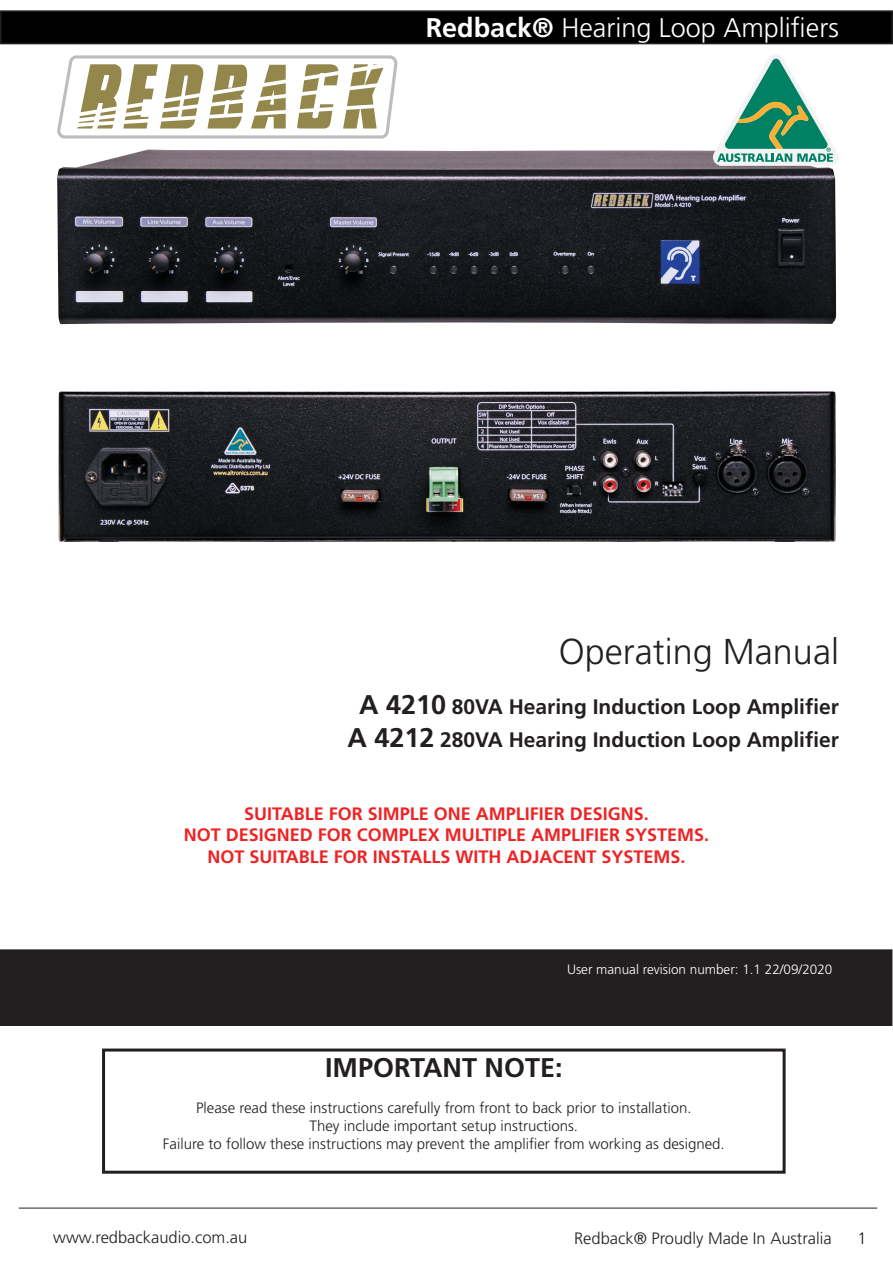
<style>
.page{position:relative;width:893px;height:1263px;background:#fff}
.page>*{position:absolute;margin:0;border:0;box-sizing:border-box;transform-origin:0 0}
.Level_3{font:300 36px "Frutiger LT Std";color:#231f20}
.t1{font:300 27px "Frutiger LT Std";color:#fff}
.t2{font:700 27px "Frutiger LT Std";color:#231f20}
.Level_3-2{font:700 21px "Frutiger LT Std";color:#231f20}
.t3{font:700 18px "Frutiger LT Std";color:#ee2324}
.t4{font:300 16.5px "Frutiger LT Std";color:#231f20}
.t5{font:300 15px "Frutiger LT Std";color:#231f20}
.t6{font:300 13.5px "Frutiger LT Std";color:#fff}
.s1{font-weight:700}
.s2{font-size:27px}
</style>
<div class="page">
<div style="left:1px;top:11px;width:891px;height:33px;background:#000"></div>
<div style="left:0;top:10px;width:893px;height:34px;border:2px solid #231f20"></div>
<hr style="left:19px;top:1208px;width:858px;height:1px;background:#231f20">
<div style="left:102px;top:1048px;width:684px;height:126px;border:3px solid #231f20"></div>
<img style="left:57px;top:150px;width:779px;height:174px">
<img style="left:58px;top:391px;width:778px;height:151px">
<svg style="left:57px;top:55px;width:341px;height:84px"></svg>
<svg style="left:713px;top:54px;width:126px;height:112px"></svg>
<div style="left:0;top:950px;width:892px;height:75px;background:#231f20"></div>
<div style="left:0;top:949px;width:892px;height:77px;border:2px solid #231f20"></div>
<h2 class="t1" style="left:426px;top:12px;width:415px"><span class="s1">Redback®</span> Hearing Loop Amplifiers</h2>
<p class="Level_3" style="left:559px;top:631px;width:282px">Operating Manual</p>
<p class="Level_3-2" style="left:359px;top:694px;width:481px"><span class="s2">A 4210</span> 80VA Hearing Induction Loop Amplifier</p>
<p class="Level_3-2" style="left:347px;top:727px;width:493px"><span class="s2">A 4212</span> 280VA Hearing Induction Loop Amplifier</p>
<p class="t3" style="left:244px;top:803px;width:406px">SUITABLE FOR SIMPLE ONE AMPLIFIER DESIGNS.</p>
<p class="t3" style="left:184px;top:825px;width:527px">NOT DESIGNED FOR COMPLEX MULTIPLE AMPLIFIER SYSTEMS.</p>
<p class="t3" style="left:207px;top:846px;width:480px">NOT SUITABLE FOR INSTALLS WITH ADJACENT SYSTEMS.</p>
<p class="t6" style="left:567px;top:962px;width:267px">User manual revision number: 1.1 22/09/2020</p>
<p class="t2" style="left:325px;top:1051px;width:239px">IMPORTANT NOTE:</p>
<p class="t5" style="left:196px;top:1099px;width:497px">Please read these instructions carefully from front to back prior to installation.</p>
<p class="t5" style="left:310px;top:1117px;width:270px">They include important setup instructions.</p>
<p class="t5" style="left:163px;top:1135px;width:563px">Failure to follow these instructions may prevent the amplifier from working as designed.</p>
<p class="t4" style="left:53px;top:1228px;width:196px">www.redbackaudio.com.au</p>
<p class="t4" style="left:574px;top:1229px;width:259px">Redback® Proudly Made In Australia</p>
<p class="t4" style="left:857px;top:1229px;width:11px">1</p>
</div>
